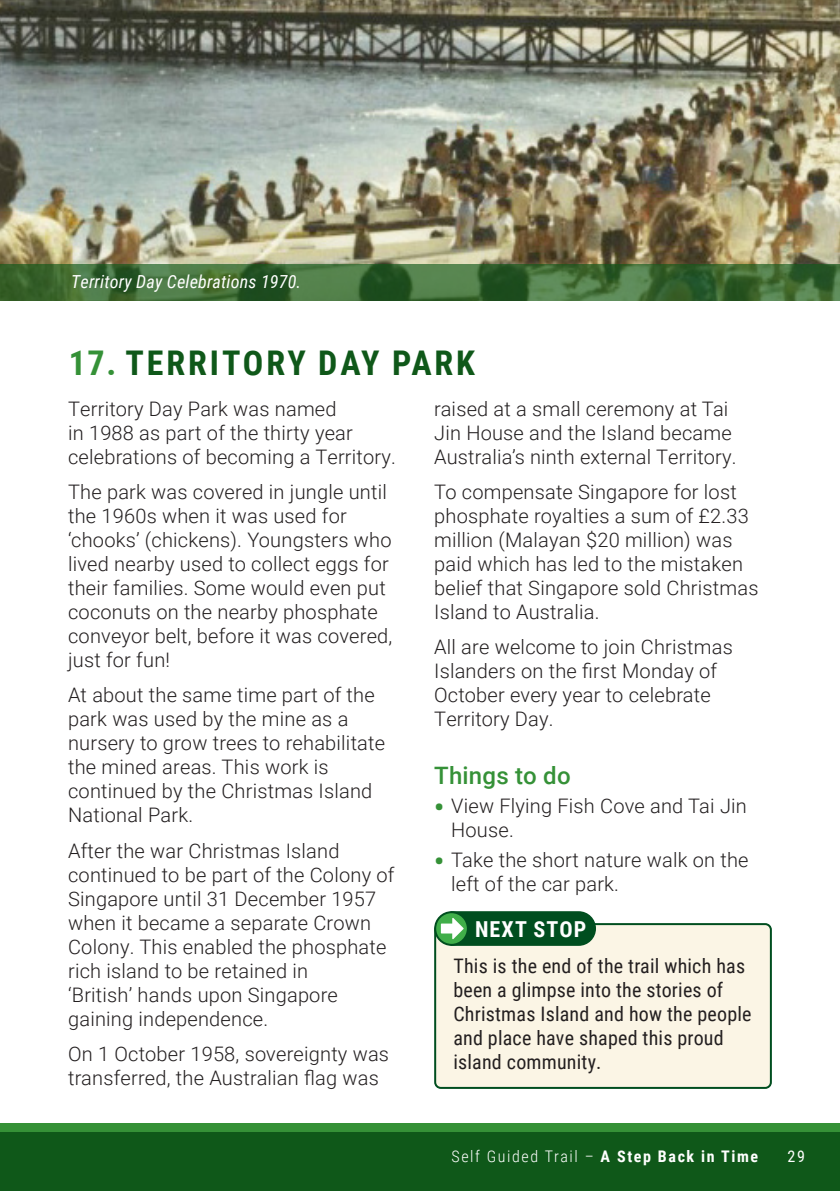
<style>
.page{position:relative;width:840px;height:1191px;background:#fff}
.page>*{position:absolute;margin:0;border:0;box-sizing:border-box;transform-origin:0 0}
.t1{font:700 34px "Roboto Condensed";letter-spacing:.085em;color:#0f5819}
.t2{font:500 24px "Roboto";letter-spacing:.01em;color:#359137}
.NEXT_STOP_Heading{font:700 22px "Roboto Condensed";letter-spacing:.05em;color:#fff}
.Body{font:300 20px/24px "Roboto";letter-spacing:.01em;color:#231f20}
.Next_body_text{font:20px/24px "Roboto Condensed";letter-spacing:.01em;color:#231f20}
.Captions_Rev{font:italic 18px "Roboto Condensed";letter-spacing:.01em;color:#fff}
.t3{font:300 16px "Roboto Condensed";letter-spacing:.1em;color:#fff}
.t4{font:16px "Roboto Condensed";color:#fff}
.s1{color:#359137}
.s2{font-weight:700;font-size:28px;color:#359137}
.s3{font-weight:700}
</style>
<div class="page">
<div style="left:0;top:1125px;width:839px;height:66px;background:#0f5819"></div>
<div style="left:0;top:1123px;width:839px;height:8px;background:#359137"></div>
<img style="left:0;top:0;width:839px;height:264px">
<div style="left:435px;top:924px;width:335px;height:164px;background:#fbf5e5;border-radius:6px"></div>
<div style="left:434px;top:923px;width:337px;height:166px;border:2px solid #004e1f;border-radius:6px"></div>
<svg style="left:435px;top:912px;width:32px;height:33px"></svg>
<div style="left:434px;top:911px;width:34px;height:35px;border:2px solid #004e1f;border-radius:50%"></div>
<svg style="left:440px;top:911px;width:155px;height:35px;background:#196333"></svg>
<svg style="left:0;top:264px;width:839px;height:36px;background:#3f6b37"></svg>
<p class="Captions_Rev" style="left:71px;top:269px;width:231px">Territory Day Celebrations 1970.</p>
<p class="t1" style="left:69px;top:339px;width:407px"><span class="s1">17.</span> TERRITORY DAY PARK</p>
<p class="Body" style="left:68px;top:396px;width:329px">Territory Day Park was named<br>in 1988 as part of the thirty year celebrations of becoming a Territory.</p>
<p class="Body" style="left:68px;top:479px;width:325px">The park was covered in jungle until the 1960s when it was used for ‘chooks’ (chickens). Youngsters who lived nearby used to collect eggs for their families. Some would even put coconuts on the nearby phosphate conveyor belt, before it was covered, just for fun!</p>
<p class="Body" style="left:68px;top:682px;width:318px">At about the same time part of the park was used by the mine as a nursery to grow trees to rehabilitate the mined areas. This work is continued by the Christmas Island<br>National Park.</p>
<p class="Body" style="left:68px;top:838px;width:328px">After the war Christmas Island continued to be part of the Colony of<br>Singapore until 31 December 1957 when it became a separate Crown<br>Colony. This enabled the phosphate rich island to be retained in<br>‘British’ hands upon Singapore gaining independence.</p>
<p class="Body" style="left:68px;top:1041px;width:322px">On 1 October 1958, sovereignty was transferred, the Australian flag was</p>
<p class="Body" style="left:434px;top:396px;width:304px">raised at a small ceremony at Tai<br>Jin House and the Island became<br>Australia’s ninth external Territory.</p>
<p class="Body" style="left:434px;top:479px;width:325px">To compensate Singapore for lost phosphate royalties a sum of £2.33 million (Malayan $20 million) was paid which has led to the mistaken belief that Singapore sold Christmas<br>Island to Australia.</p>
<p class="Body" style="left:434px;top:634px;width:300px">All are welcome to join Christmas<br>Islanders on the first Monday of<br>October every year to celebrate<br>Territory Day.</p>
<h2 class="t2" style="left:434px;top:758px;width:138px">Things to do</h2>
<p class="Body" style="left:451px;top:793px;width:297px;text-indent:-17px"><span class="s2">•</span> View Flying Fish Cove and Tai Jin<br>House.</p>
<p class="Body" style="left:451px;top:847px;width:299px;text-indent:-17px"><span class="s2">•</span> Take the short nature walk on the left of the car park.</p>
<p class="NEXT_STOP_Heading" style="left:475px;top:913px;width:113px">NEXT STOP</p>
<p class="Next_body_text" style="left:453px;top:953px;width:299px">This is the end of the trail which has been a glimpse into the stories of<br>Christmas Island and how the people and place have shaped this proud island community.</p>
<p class="t3" style="left:451px;top:1144px;width:308px">Self Guided Trail – <span class="s3">A Step Back in Time</span></p>
<p class="t4" style="left:787px;top:1144px;width:19px">29</p>
</div>
